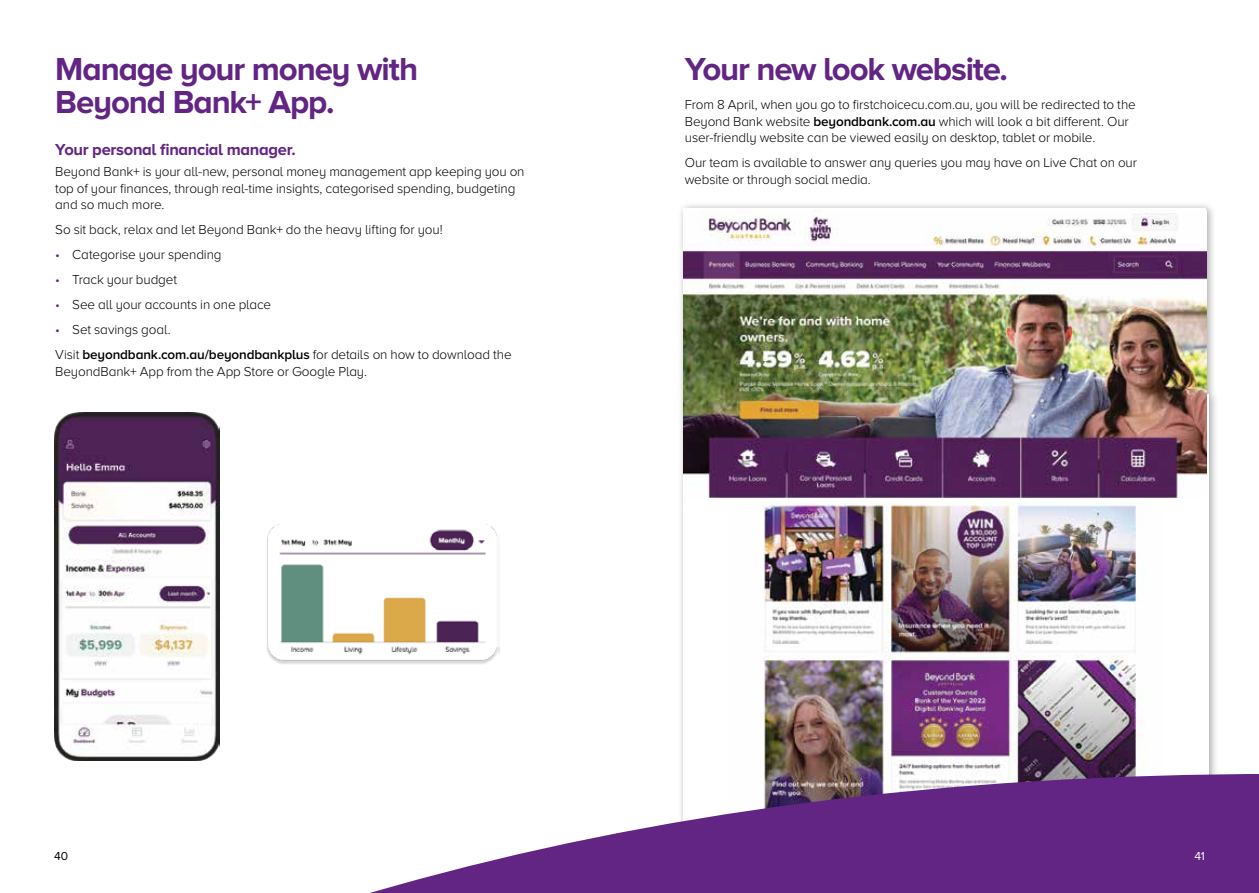
<style>
.page{position:relative;width:1259px;height:893px;background:#fff}
.page>*{position:absolute;margin:0;border:0;box-sizing:border-box;transform-origin:0 0}
.t1{font:700 33px/33px "Proxima Nova A";letter-spacing:-.035em;color:#622584}
.t2{font:700 16.5px "Proxima Nova A";letter-spacing:-.02em;color:#622584}
.t3{font:300 13.5px/16.5px "Proxima Nova A";letter-spacing:-.01em;color:#000}
.t4{font:12px "Proxima Nova A";color:#000}
.t5{font:12px "Proxima Nova A";color:#fff}
.s1{color:#622584}
.s2{font-weight:600}
</style>
<div class="page">
<div style="left:677px;top:201px;width:542px;height:667px;background:#000;opacity:.35"></div>
<div style="left:683px;top:395px;width:525px;height:463px;background:#fff"></div>
<img style="left:763px;top:503px;width:377px;height:271px">
<div style="left:683px;top:208px;width:523px;height:294px;background:#fff"></div>
<img style="left:683px;top:210px;width:523px;height:288px">
<img style="left:54px;top:412px;width:165px;height:349px">
<img style="left:266px;top:524px;width:234px;height:140px">
<svg style="left:370px;top:774px;width:889px;height:119px;fill:#622584"></svg>
<h1 class="t1" style="left:55px;top:52px;width:364px">Manage your money with<br>Beyond Bank+ App.</h1>
<p class="t2" style="left:55px;top:140px;width:242px">Your personal financial manager.</p>
<p class="t3" style="left:55px;top:163px;width:471px">Beyond Bank+ is your all-new, personal money management app keeping you on top of your finances, through real-time insights, categorised spending, budgeting and so much more.</p>
<p class="t3" style="left:55px;top:221px;width:389px">So sit back, relax and let Beyond Bank+ do the heavy lifting for you!</p>
<p class="t3" style="left:55px;top:246px;width:168px"><span class="s1">•</span> Categorise your spending</p>
<p class="t3" style="left:55px;top:271px;width:123px"><span class="s1">•</span> Track your budget</p>
<p class="t3" style="left:55px;top:296px;width:217px"><span class="s1">•</span> See all your accounts in one place</p>
<p class="t3" style="left:55px;top:317px;width:458px;line-height:25px"><span class="s1">•</span> Set savings goal.<br>Visit <span class="s2">beyondbank.com.au/beyondbankplus</span> for details on how to download the</p>
<p class="t3" style="left:55px;top:363px;width:313px">BeyondBank+ App from the App Store or Google Play.</p>
<h1 class="t1" style="left:685px;top:52px;width:325px">Your new look website.</h1>
<p class="t3" style="left:685px;top:96px;width:452px">From 8 April, when you go to firstchoicecu.com.au, you will be redirected to the<br>Beyond Bank website <span class="s2">beyondbank.com.au</span> which will look a bit different. Our user-friendly website can be viewed easily on desktop, tablet or mobile.</p>
<p class="t3" style="left:685px;top:154px;width:454px">Our team is available to answer any queries you may have on Live Chat on our website or through social media.</p>
<p class="t4" style="left:54px;top:849px;width:16px">40</p>
<p class="t5" style="left:1194px;top:849px;width:12px">41</p>
</div>
